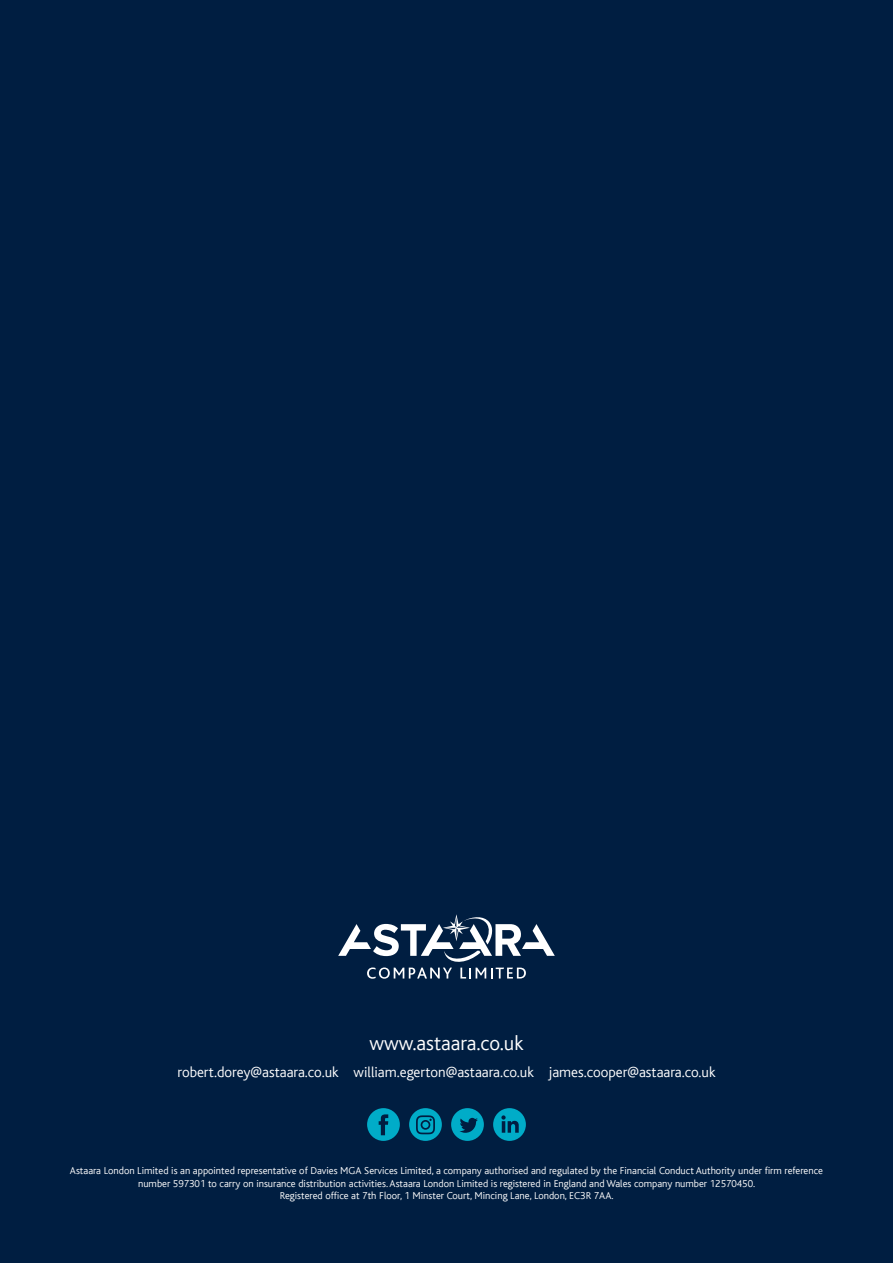
<style>
.page{position:relative;width:893px;height:1263px;background:#001e41}
.page>*{position:absolute;margin:0;border:0;box-sizing:border-box;transform-origin:0 0}
.t1{font:300 21px "Bliss";color:#fff}
.t2{font:300 15px "Bliss";color:#fff}
.t3{font:300 10.5px/12.6px "Bliss";color:#fff;text-align:center}
</style>
<div class="page">
<svg style="left:338px;top:914px;width:217px;height:65px"></svg>
<svg style="left:451px;top:1108px;width:33px;height:33px"></svg>
<svg style="left:367px;top:1108px;width:33px;height:33px"></svg>
<svg style="left:409px;top:1108px;width:33px;height:33px"></svg>
<svg style="left:493px;top:1108px;width:33px;height:33px"></svg>
<h1 class="t1" style="left:369px;top:1032px;width:155px">www.astaara.co.uk</h1>
<h2 class="t2" style="left:177px;top:1064px;width:539px">robert.dorey@astaara.co.uk william.egerton@astaara.co.uk james.cooper@astaara.co.uk</h2>
<p class="t3" style="left:70px;top:1164px;width:755px">Astaara London Limited is an appointed representative of Davies MGA Services Limited, a company authorised and regulated by the Financial Conduct Authority under firm reference number 597301 to carry on insurance distribution activities. Astaara London Limited is registered in England and Wales company number 12570450.<br>Registered office at 7th Floor, 1 Minster Court, Mincing Lane, London, EC3R 7AA.</p>
</div>
